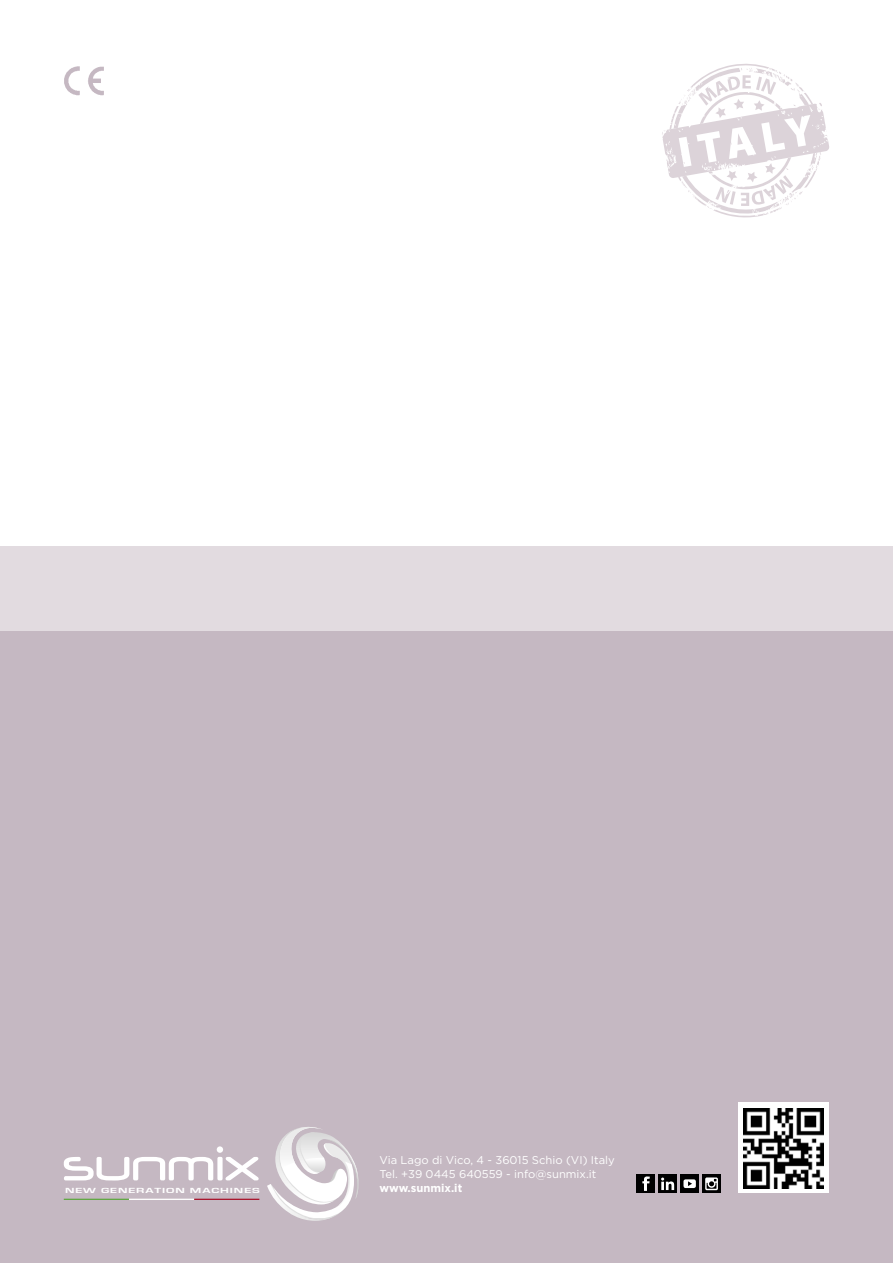
<style>
.page{position:relative;width:893px;height:1263px;background:#fff}
.page>*{position:absolute;margin:0;border:0;box-sizing:border-box;transform-origin:0 0}
.t1{font:11.25px/14.2px "Gotham";color:#fff}
.t2{font:700 11.25px "Gotham";color:#fff}
.t3{font:700 7.65px "Eurostile";letter-spacing:.07em;color:#fff;scale:1.68 1}
</style>
<div class="page">
<div style="left:0;top:631px;width:893px;height:632px;background:#c5b8c2"></div>
<div style="left:0;top:546px;width:893px;height:85px;background:#e2dbe0"></div>
<img style="left:64px;top:66px;width:40px;height:30px">
<svg style="left:64px;top:1146px;width:195px;height:34px"></svg>
<svg style="left:267px;top:1127px;width:92px;height:94px"></svg>
<hr style="left:64px;top:1199px;width:65px;height:1px;background:#5fa841">
<hr style="left:129px;top:1199px;width:65px;height:1px;background:#fff">
<hr style="left:194px;top:1199px;width:65px;height:1px;background:#a9132a">
<svg style="left:662px;top:63px;width:167px;height:155px"></svg>
<div style="left:738px;top:1102px;width:91px;height:91px;background:#fff"></div>
<img style="left:743px;top:1108px;width:80px;height:80px">
<div style="left:637px;top:1175px;width:18px;height:18px;background:#000"></div>
<svg style="left:642px;top:1176px;width:8px;height:15px"></svg>
<div style="left:659px;top:1175px;width:18px;height:18px;background:#000"></div>
<svg style="left:661px;top:1177px;width:13px;height:13px"></svg>
<div style="left:681px;top:1175px;width:18px;height:18px;background:#000"></div>
<svg style="left:683px;top:1179px;width:13px;height:9px"></svg>
<div style="left:703px;top:1175px;width:18px;height:18px;background:#000"></div>
<svg style="left:705px;top:1177px;width:13px;height:13px"></svg>
<p class="t3" style="left:65px;top:1186px;width:117px">NEW GENERATION MACHINES</p>
<p class="t1" style="left:379px;top:1152px;width:237px">Via Lago di Vico, 4 - 36015 Schio (VI) Italy<br>Tel. +39 0445 640559 - info@sunmix.it</p>
<p class="t2" style="left:379px;top:1181px;width:84px">www.sunmix.it</p>
</div>
